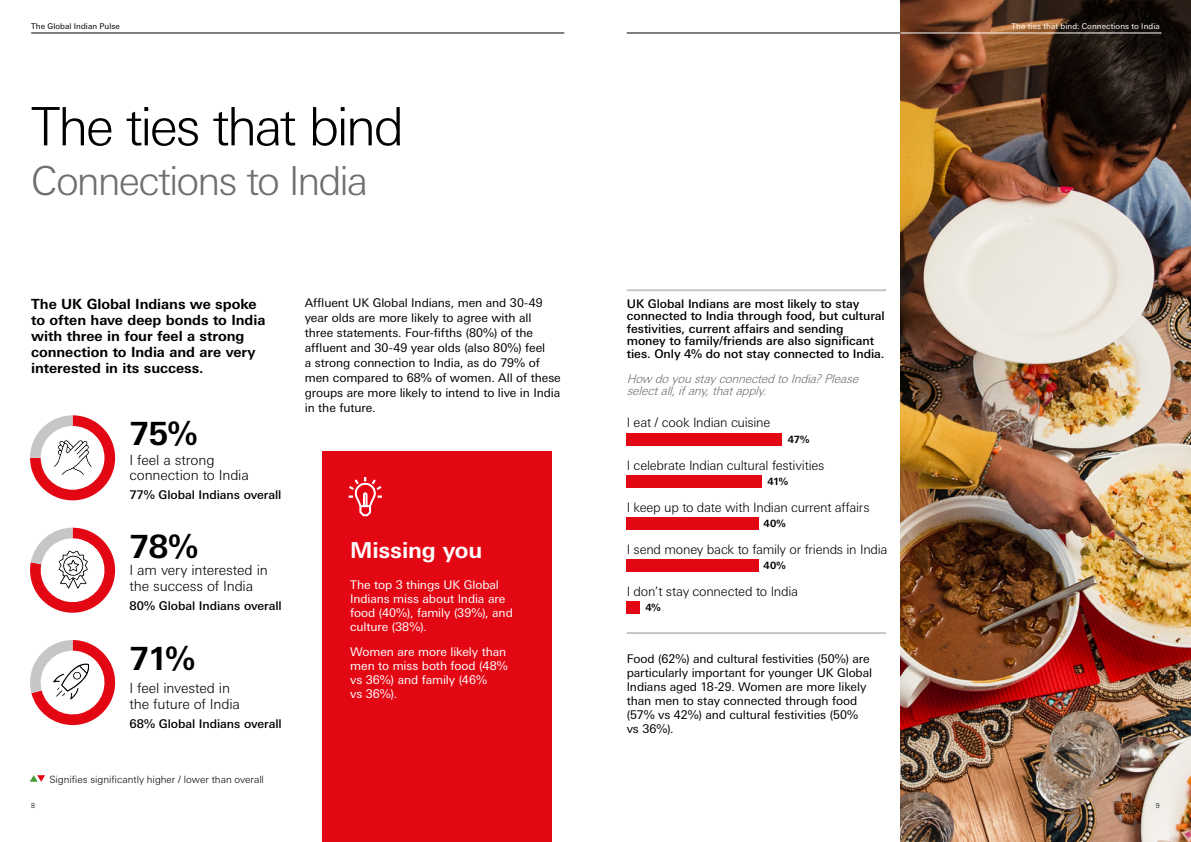
<style>
.page{position:relative;width:1191px;height:842px;background:#fff}
.page>*{position:absolute;margin:0;border:0;box-sizing:border-box;transform-origin:0 0}
.t1{font:300 53px "Univers Nextfor HSBC";letter-spacing:-.055em;color:#000}
.t2{font:300 40px "Univers Nextfor HSBC";letter-spacing:-.05em;color:#706f6f}
.t3{font:700 32px "Univers Nextfor HSBC";color:#000}
.t4{font:700 22px "Univers Nextfor HSBC";letter-spacing:-.01em;color:#fff}
.t5{font:700 14px/16px "Univers Nextfor HSBC";letter-spacing:-.005em;color:#000}
.t6{font:300 14px/16px "Univers Nextfor HSBC";letter-spacing:-.01em;color:#000}
.t7{font:300 13px "Univers Nextfor HSBC";letter-spacing:-.02em;color:#000}
.t8{font:12px/15px "Univers Nextfor HSBC";letter-spacing:-.005em;color:#000}
.t9{font:500 12px/12.5px "Univers Nextfor HSBC";letter-spacing:-.005em;color:#000}
.t10{font:12px/14px "Univers Nextfor HSBC";letter-spacing:-.01em;color:#fff}
.t11{font:italic 300 12px/12.5px "Univers Nextfor HSBC";color:#706f6f}
.t12{font:300 10px "Univers Nextfor HSBC";color:#000}
.t13{font:700 10px "Univers Nextfor HSBC";letter-spacing:-.005em;color:#000}
.t14{font:8px "Univers Nextfor HSBC";letter-spacing:.01em;color:#fff}
.t15{font:8px "Univers Nextfor HSBC";letter-spacing:.01em;color:#000}
.t16{font:300 7px "Univers Nextfor HSBC";color:#000}
</style>
<div class="page">
<div style="left:626px;top:601px;width:14px;height:13px;background:#e30613"></div>
<div style="left:626px;top:559px;width:133px;height:12px;background:#e30613"></div>
<div style="left:626px;top:517px;width:133px;height:13px;background:#e30613"></div>
<div style="left:626px;top:475px;width:136px;height:12px;background:#e30613"></div>
<div style="left:626px;top:433px;width:156px;height:12px;background:#e30613"></div>
<img style="left:900px;top:0;width:291px;height:842px">
<hr style="left:626px;top:33px;width:274px;height:1px;background:#000">
<hr style="left:900px;top:33px;width:261px;height:1px;background:#fff">
<hr style="left:31px;top:33px;width:533px;height:1px;background:#000">
<div style="left:322px;top:452px;width:229px;height:390px;background:#e30613"></div>
<svg style="left:349px;top:477px;width:32px;height:39px"></svg>
<svg style="left:30px;top:775px;width:15px;height:7px"></svg>
<hr style="left:627px;top:632px;width:259px;height:2px;background:#c6c6c6">
<hr style="left:627px;top:289px;width:259px;height:2px;background:#c6c6c6">
<svg style="left:30px;top:415px;width:85px;height:85px"></svg>
<svg style="left:30px;top:528px;width:85px;height:85px"></svg>
<svg style="left:30px;top:640px;width:85px;height:85px"></svg>
<p class="t15" style="left:31px;top:20px;width:90px">The Global Indian Pulse</p>
<h1 class="t1" style="left:31px;top:89px;width:375px">The ties that bind</h1>
<h2 class="t2" style="left:31px;top:153px;width:339px">Connections to India</h2>
<p class="t5" style="left:31px;top:295px;width:236px">The UK Global Indians we spoke to often have deep bonds to India with three in four feel a strong connection to India and are very interested in its success.</p>
<p class="t8" style="left:305px;top:295px;width:257px">Affluent UK Global Indians, men and 30-49 year olds are more likely to agree with all three statements. Four-fifths (80%) of the affluent and 30-49 year olds (also 80%) feel<br>a strong connection to India, as do 79% of men compared to 68% of women. All of these groups are more likely to intend to live in India in the future.</p>
<h3 class="t3" style="left:129px;top:411px;width:69px">75%</h3>
<p class="t6" style="left:129px;top:452px;width:121px;line-height:15px">I feel a strong connection to India</p>
<p class="t9" style="left:129px;top:488px;width:153px">77% Global Indians overall</p>
<h3 class="t3" style="left:129px;top:524px;width:70px">78%</h3>
<p class="t6" style="left:129px;top:561px;width:140px">I am very interested in the success of India</p>
<p class="t9" style="left:129px;top:598px;width:154px">80% Global Indians overall</p>
<h3 class="t3" style="left:129px;top:636px;width:67px">71%</h3>
<p class="t6" style="left:129px;top:679px;width:112px">I feel invested in the future of India</p>
<p class="t9" style="left:129px;top:716px;width:154px">68% Global Indians overall</p>
<p class="t12" style="left:49px;top:772px;width:216px">Signifies significantly higher / lower than overall</p>
<h3 class="t4" style="left:350px;top:534px;width:134px">Missing you</h3>
<p class="t10" style="left:350px;top:577px;width:164px">The top 3 things UK Global<br>Indians miss about India are food (40%), family (39%), and culture (38%).</p>
<p class="t10" style="left:350px;top:644px;width:159px">Women are more likely than men to miss both food (48% vs 36%) and family (46%<br>vs 36%).</p>
<p class="t9" style="left:627px;top:297px;width:259px">UK Global Indians are most likely to stay connected to India through food, but cultural festivities, current affairs and sending money to family/friends are also significant ties. Only 4% do not stay connected to India.</p>
<p class="t11" style="left:626px;top:372px;width:237px">How doyoustayconnectedtoIndia?Please selectall,ifany,thatapply.</p>
<p class="t7" style="left:626px;top:414px;width:145px">I eat / cook Indian cuisine</p>
<p class="t13" style="left:787px;top:432px;width:23px">47%</p>
<p class="t7" style="left:626px;top:456px;width:199px">I celebrate Indian cultural festivities</p>
<p class="t13" style="left:767px;top:474px;width:22px">41%</p>
<p class="t7" style="left:626px;top:498px;width:244px">I keep up to date with Indian current affairs</p>
<p class="t13" style="left:763px;top:516px;width:24px">40%</p>
<p class="t7" style="left:626px;top:540px;width:262px">I send money back to family or friends in India</p>
<p class="t13" style="left:763px;top:558px;width:24px">40%</p>
<p class="t7" style="left:626px;top:582px;width:173px">I don’t stay connected to India</p>
<p class="t13" style="left:645px;top:601px;width:17px">4%</p>
<p class="t8" style="left:626px;top:650px;width:247px;line-height:14px">Food (62%) and cultural festivities (50%) are particularly important for younger UK Global Indians aged 18-29. Women are more likely than men to stay connected through food (57% vs 42%) and cultural festivities (50% vs 36%).</p>
<p class="t14" style="left:1011px;top:21px;width:150px">The ties that bind: Connections to India</p>
<p class="t16" style="left:31px;top:800px;width:5px">8</p>
<p class="t16" style="left:1155px;top:800px;width:5px">9</p>
</div>
